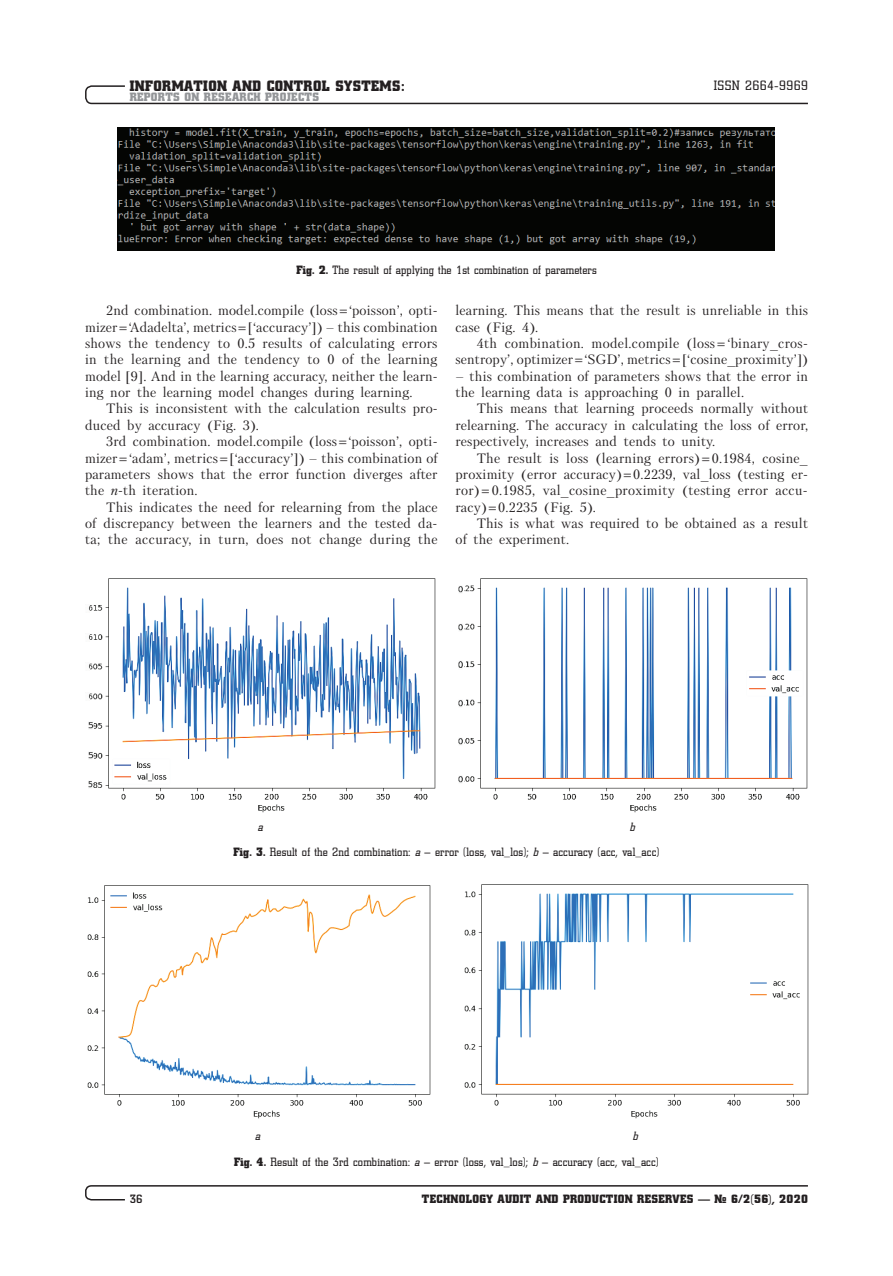
<style>
.page{position:relative;width:893px;height:1276px;background:#fff}
.page>*{position:absolute;margin:0;border:0;box-sizing:border-box;transform-origin:0 0}
.t1{font:15px "Coliseum Black C";letter-spacing:.025em;color:#231f20}
.t2{font:13.5px/16.4px "Petersburg C";letter-spacing:.01em;color:#231f20;text-align:justify}
.t3{font:13.5px "Coliseum C";letter-spacing:.03em;color:#231f20}
.t4{font:12px/24.9px "Coliseum C";letter-spacing:.015em;color:#231f20}
.t5{font:12px "Coliseum Black C";letter-spacing:.025em;color:#231f20}
.t6{font:12px "Coliseum Black C";letter-spacing:.025em;color:#939598}
.t7{font:italic 12px "Coliseum C";color:#231f20}
.t8{font:700 12px "Coliseum C";color:#231f20}
.s1{font-family:"Coliseum Black C"}
.s2{font-style:italic}
</style>
<div class="page">
<svg style="left:85px;top:85px;width:723px;height:20px"></svg>
<svg style="left:85px;top:1185px;width:723px;height:16px"></svg>
<img style="left:118px;top:128px;width:657px;height:123px">
<img style="left:90px;top:578px;width:346px;height:235px">
<svg style="left:88px;top:721px;width:5px;height:9px"></svg>
<svg style="left:88px;top:751px;width:5px;height:8px"></svg>
<svg style="left:88px;top:781px;width:5px;height:8px"></svg>
<img style="left:464px;top:578px;width:344px;height:235px">
<svg style="left:458px;top:586px;width:5px;height:7px"></svg>
<svg style="left:458px;top:624px;width:5px;height:7px"></svg>
<svg style="left:458px;top:661px;width:5px;height:7px"></svg>
<svg style="left:458px;top:700px;width:5px;height:7px"></svg>
<svg style="left:458px;top:738px;width:5px;height:7px"></svg>
<svg style="left:458px;top:776px;width:5px;height:7px"></svg>
<img style="left:87px;top:885px;width:344px;height:234px">
<img style="left:464px;top:884px;width:344px;height:235px">
<p class="t1" style="left:130px;top:77px;width:276px">INFORMATION AND CONTROL SYSTEMS:</p>
<p class="t6" style="left:130px;top:90px;width:191px">REPORTS ON RESEARCH PROJECTS</p>
<p class="t4" style="left:296px;top:257px;width:302px"><span class="s1">Fig. 2.</span> The result of applying the 1st combination of parameters</p>
<p class="t3" style="left:714px;top:78px;width:96px">ISSN 2664-9969</p>
<p class="t2" style="left:85px;top:302px;width:354px;text-indent:21px">2nd combination. model.compile (loss ‘poisson’, opti&shy;mizer ‘Adadelta’, metrics [‘accuracy’]) – this combination shows the tendency to 0.5 results of calculating errors in the learning and the tendency to 0 of the learning model [9]. And in the learning accuracy, neither the learn&shy;ing nor the learning model changes during learning.</p>
<p class="t2" style="left:85px;top:400px;width:354px;text-indent:21px">This is inconsistent with the calculation results pro&shy;duced by accuracy (Fig. 3).</p>
<p class="t2" style="left:85px;top:433px;width:354px;text-indent:21px">3rd combination. model.compile (loss ‘poisson’, opti&shy;mizer ‘adam’, metrics [‘accuracy’]) – this combination of parameters shows that the error function diverges after the <span class="s2">n</span>-th iteration.</p>
<p class="t2" style="left:85px;top:498px;width:354px;text-indent:21px">This indicates the need for relearning from the place of discrepancy between the learners and the tested da&shy;ta; the accuracy, in turn, does not change during the</p>
<p class="t2" style="left:455px;top:302px;width:354px">learning. This means that the result is unreliable in this case (Fig. 4).</p>
<p class="t2" style="left:455px;top:335px;width:354px;text-align:right">4th combination. model.compile (loss ‘binary_cros&shy;sentropy’, optimizer ‘SGD’, metrics [‘cosine_proximity’])</p>
<p class="t2" style="left:455px;top:368px;width:354px">– this combination of parameters shows that the error in the learning data is approaching 0 in parallel.</p>
<p class="t2" style="left:455px;top:400px;width:354px;text-indent:21px">This means that learning proceeds normally without relearning. The accuracy in calculating the loss of error, respectively, increases and tends to unity.</p>
<p class="t2" style="left:455px;top:449px;width:354px;text-indent:21px">The result is loss (learning errors) 0.1984, cosine_ proximity (error accuracy) 0.2239, val_loss (testing er&shy;ror) 0.1985, val_cosine_proximity (testing error accu&shy;racy) 0.2235 (Fig. 5).</p>
<p class="t2" style="left:455px;top:515px;width:354px;text-indent:21px">This is what was required to be obtained as a result of the experiment.</p>
<p class="t4" style="left:234px;top:814px;width:427px;text-indent:396px"><span class="s2">b<br></span><span class="s1">Fig. 3.</span> Result of the 2nd combination: <span class="s2">a</span> – error (loss, val_los); <span class="s2">b</span> – accuracy (acc, val_acc)</p>
<p class="t7" style="left:258px;top:820px;width:7px">a</p>
<p class="t7" style="left:255px;top:1129px;width:7px">a</p>
<p class="t7" style="left:633px;top:1129px;width:7px">b</p>
<p class="t4" style="left:234px;top:1149px;width:426px"><span class="s1">Fig. 4.</span> Result of the 3rd combination: <span class="s2">a</span> – error (loss, val_los); <span class="s2">b</span> – accuracy (acc, val_acc)</p>
<p class="t8" style="left:130px;top:1191px;width:14px">36</p>
<p class="t5" style="left:422px;top:1191px;width:387px">TECHNOLOGY AUDIT AND PRODUCTION RESERVES — № 6/2(56), 2020</p>
</div>
